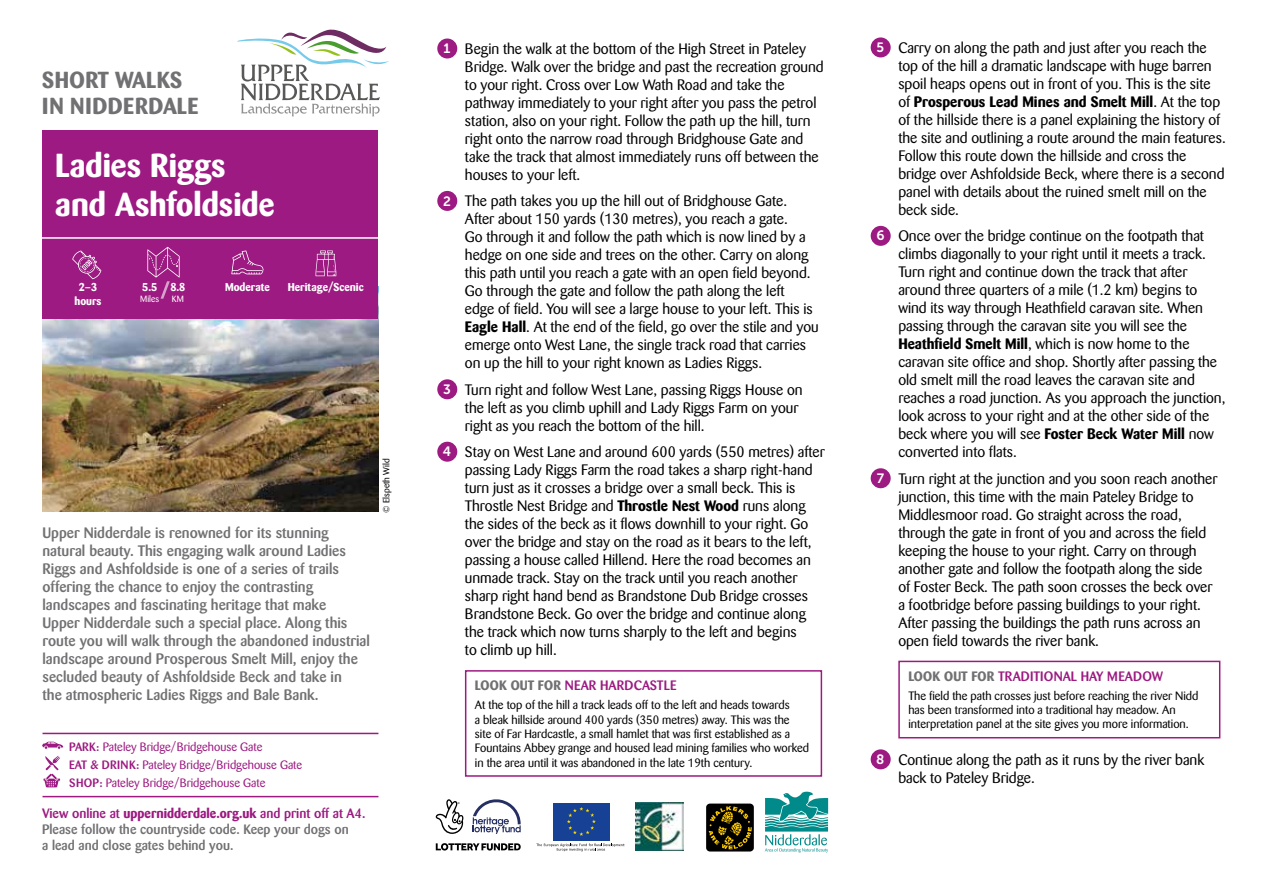
<style>
.page{position:relative;width:1263px;height:893px;background:#fff}
.page>*{position:absolute;margin:0;border:0;box-sizing:border-box;transform-origin:0 0}
.t1{font:700 33px/39.6px "Barmeno";color:#fff}
.t2{font:700 22.95px/25.5px "Barmeno";letter-spacing:.02em;color:#717173}
.t3{font:15px/18px "Barmeno";color:#000}
.t4{font:500 15px/18px "Barmeno";color:#717173}
.t5{font:500 13.5px/16.2px "Barmeno";color:#717173}
.t6{font:500 13.5px "Barmeno";color:#9c1a81}
.t7{font:12px/14.4px "Barmeno";color:#000}
.t8{font:12px/18px "Barmeno";color:#9c1a81}
.t9{font:700 11.25px "Barmeno";color:#fff}
.t10{font:9px "Barmeno";color:#000}
.t11{font:9px "Barmeno";color:#fff}
.s1{font-weight:500}
.s2{color:#9c1a81}
.s3{font-weight:700;color:#9c1a81}
.s4{font-family:"Museo Sans 700";font-size:13.5px;color:#fff}
.s5{font-weight:700}
.s6{font-weight:700;color:#717173}
</style>
<div class="page">
<div style="left:871px;top:37px;width:20px;height:20px;background:#9c1a81;border-radius:50%"></div>
<div style="left:871px;top:226px;width:20px;height:20px;background:#9c1a81;border-radius:50%"></div>
<div style="left:871px;top:468px;width:20px;height:20px;background:#9c1a81;border-radius:50%"></div>
<div style="left:898px;top:661px;width:322px;height:77px;border:2px solid #9c1a81"></div>
<div style="left:871px;top:749px;width:20px;height:20px;background:#9c1a81;border-radius:50%"></div>
<img style="left:43px;top:319px;width:335px;height:193px">
<div style="left:43px;top:131px;width:335px;height:188px;background:#9c1a81"></div>
<hr style="left:43px;top:237px;width:335px;height:2px;background:#fff">
<svg style="left:231px;top:250px;width:33px;height:24px"></svg>
<svg style="left:316px;top:250px;width:20px;height:26px"></svg>
<svg style="left:72px;top:250px;width:29px;height:29px"></svg>
<svg style="left:147px;top:247px;width:33px;height:52px"></svg>
<svg style="left:237px;top:30px;width:152px;height:86px"></svg>
<div style="left:437px;top:39px;width:20px;height:20px;background:#9c1a81;border-radius:50%"></div>
<div style="left:437px;top:191px;width:20px;height:20px;background:#9c1a81;border-radius:50%"></div>
<div style="left:437px;top:379px;width:20px;height:20px;background:#9c1a81;border-radius:50%"></div>
<div style="left:437px;top:442px;width:20px;height:20px;background:#9c1a81;border-radius:50%"></div>
<div style="left:465px;top:670px;width:357px;height:107px;border:2px solid #9c1a81"></div>
<svg style="left:436px;top:843px;width:85px;height:7px"></svg>
<svg style="left:436px;top:799px;width:28px;height:35px"></svg>
<svg style="left:473px;top:799px;width:48px;height:35px"></svg>
<div style="left:553px;top:803px;width:57px;height:38px;background:#164194"></div>
<svg style="left:567px;top:807px;width:29px;height:29px"></svg>
<svg style="left:536px;top:843px;width:89px;height:8px"></svg>
<img style="left:636px;top:803px;width:47px;height:47px">
<svg style="left:765px;top:792px;width:63px;height:61px"></svg>
<div style="left:706px;top:804px;width:48px;height:47px;background:#000;border-radius:4px"></div>
<svg style="left:709px;top:806px;width:43px;height:43px"></svg>
<hr style="left:43px;top:796px;width:335px;height:1px;background:#9c1a81">
<hr style="left:43px;top:733px;width:335px;height:1px;background:#9c1a81">
<svg style="left:42px;top:742px;width:21px;height:7px"></svg>
<svg style="left:44px;top:756px;width:16px;height:31px"></svg>
<h2 class="t2" style="left:42px;top:67px;width:158px">SHORT WALKS<br>IN NIDDERDALE</h2>
<h1 class="t1" style="left:55px;top:145px;width:221px">Ladies Riggs and Ashfoldside</h1>
<p class="t9" style="left:79px;top:280px;width:20px">2–3</p>
<p class="t9" style="left:225px;top:280px;width:46px">Moderate</p>
<p class="t9" style="left:288px;top:280px;width:77px">Heritage/Scenic</p>
<p class="t9" style="left:75px;top:294px;width:29px">hours</p>
<p class="t9" style="left:170px;top:280px;width:17px">8.8</p>
<p class="t11" style="left:172px;top:293px;width:14px">KM</p>
<p class="t9" style="left:142px;top:280px;width:17px">5.5</p>
<p class="t11" style="left:140px;top:293px;width:20px">Miles</p>
<p class="t4" style="left:42px;top:524px;width:329px">Upper Nidderdale is renowned for its stunning natural beauty. This engaging walk around Ladies Riggs and Ashfoldside is one of a series of trails offering the chance to enjoy the contrasting landscapes and fascinating heritage that make<br>Upper Nidderdale such a special place. Along this route you will walk through the abandoned industrial landscape around Prosperous Smelt Mill, enjoy the secluded beauty of Ashfoldside Beck and take in<br>the atmospheric Ladies Riggs and Bale Bank.</p>
<p class="t10" style="left:381px;top:513px;width:56px;rotate:-90deg">© Elspeth Wild</p>
<p class="t8" style="left:69px;top:738px;width:235px"><span class="s1">PARK:</span> Pateley Bridge/Bridgehouse Gate<br><span class="s1">EAT &amp; DRINK:</span> Pateley Bridge/Bridgehouse Gate<br><span class="s1">SHOP:</span> Pateley Bridge/Bridgehouse Gate</p>
<p class="t5" style="left:42px;top:805px;width:325px"><span class="s2">View online at</span> <span class="s3">uppernidderdale.org.uk</span> <span class="s2">and print off at A4.<br></span>Please follow the countryside code. Keep your dogs on<br>a lead and close gates behind you.</p>
<p class="t3" style="left:465px;top:40px;width:360px;text-indent:-21px"><span class="s4">1</span> Begin the walk at the bottom of the High Street in Pateley Bridge. Walk over the bridge and past the recreation ground to your right. Cross over Low Wath Road and take the pathway immediately to your right after you pass the petrol station, also on your right. Follow the path up the hill, turn right onto the narrow road through Bridghouse Gate and take the track that almost immediately runs off between the houses to your left.</p>
<p class="t3" style="left:465px;top:192px;width:355px;text-indent:-22px"><span class="s4">2</span> The path takes you up the hill out of Bridghouse Gate.<br>After about 150 yards (130 metres), you reach a gate.<br>Go through it and follow the path which is now lined by a hedge on one side and trees on the other. Carry on along this path until you reach a gate with an open field beyond.<br>Go through the gate and follow the path along the left<br>edge of field. You will see a large house to your left. This is <span class="s5">Eagle Hall</span>. At the end of the field, go over the stile and you emerge onto West Lane, the single track road that carries on up the hill to your right known as Ladies Riggs.</p>
<p class="t3" style="left:465px;top:381px;width:339px;text-indent:-22px"><span class="s4">3</span> Turn right and follow West Lane, passing Riggs House on the left as you climb uphill and Lady Riggs Farm on your right as you reach the bottom of the hill.</p>
<p class="t3" style="left:465px;top:443px;width:361px;text-indent:-22px"><span class="s4">4</span> Stay on West Lane and around 600 yards (550 metres) after passing Lady Riggs Farm the road takes a sharp right-hand turn just as it crosses a bridge over a small beck. This is Throstle Nest Bridge and <span class="s5">Throstle Nest Wood</span> runs along the sides of the beck as it flows downhill to your right. Go over the bridge and stay on the road as it bears to the left, passing a house called Hillend. Here the road becomes an unmade track. Stay on the track until you reach another sharp right hand bend as Brandstone Dub Bridge crosses Brandstone Beck. Go over the bridge and continue along the track which now turns sharply to the left and begins<br>to climb up hill.</p>
<p class="t6" style="left:475px;top:678px;width:203px"><span class="s6">LOOK OUT FOR</span> NEAR HARDCASTLE</p>
<p class="t7" style="left:475px;top:698px;width:336px">At the top of the hill a track leads off to the left and heads towards<br>a bleak hillside around 400 yards (350 metres) away. This was the site of Far Hardcastle, a small hamlet that was first established as a Fountains Abbey grange and housed lead mining families who worked in the area until it was abandoned in the late 19th century.</p>
<p class="t3" style="left:898px;top:39px;width:329px;text-indent:-22px"><span class="s4">5</span> Carry on along the path and just after you reach the top of the hill a dramatic landscape with huge barren spoil heaps opens out in front of you. This is the site of <span class="s5">Prosperous Lead Mines and Smelt Mill</span>. At the top of the hillside there is a panel explaining the history of the site and outlining a route around the main features.<br>Follow this route down the hillside and cross the bridge over Ashfoldside Beck, where there is a second panel with details about the ruined smelt mill on the beck side.</p>
<p class="t3" style="left:898px;top:227px;width:329px;text-indent:-22px"><span class="s4">6</span> Once over the bridge continue on the footpath that climbs diagonally to your right until it meets a track.<br>Turn right and continue down the track that after around three quarters of a mile (1.2 km) begins to wind its way through Heathfield caravan site. When passing through the caravan site you will see the <span class="s5">Heathfield Smelt Mill</span>, which is now home to the caravan site office and shop. Shortly after passing the old smelt mill the road leaves the caravan site and reaches a road junction. As you approach the junction, look across to your right and at the other side of the beck where you will see <span class="s5">Foster Beck Water Mill</span> now converted into flats.</p>
<p class="t3" style="left:898px;top:470px;width:321px;text-indent:-22px"><span class="s4">7</span> Turn right at the junction and you soon reach another junction, this time with the main Pateley Bridge to Middlesmoor road. Go straight across the road, through the gate in front of you and across the field keeping the house to your right. Carry on through another gate and follow the footpath along the side of Foster Beck. The path soon crosses the beck over a footbridge before passing buildings to your right.<br>After passing the buildings the path runs across an open field towards the river bank.</p>
<p class="t6" style="left:908px;top:668px;width:256px"><span class="s6">LOOK OUT FOR</span> TRADITIONAL HAY MEADOW</p>
<p class="t7" style="left:908px;top:688px;width:291px">The field the path crosses just before reaching the river Nidd has been transformed into a traditional hay meadow. An interpretation panel at the site gives you more information.</p>
<p class="t3" style="left:898px;top:751px;width:307px;text-indent:-22px"><span class="s4">8</span> Continue along the path as it runs by the river bank back to Pateley Bridge.</p>
</div>
